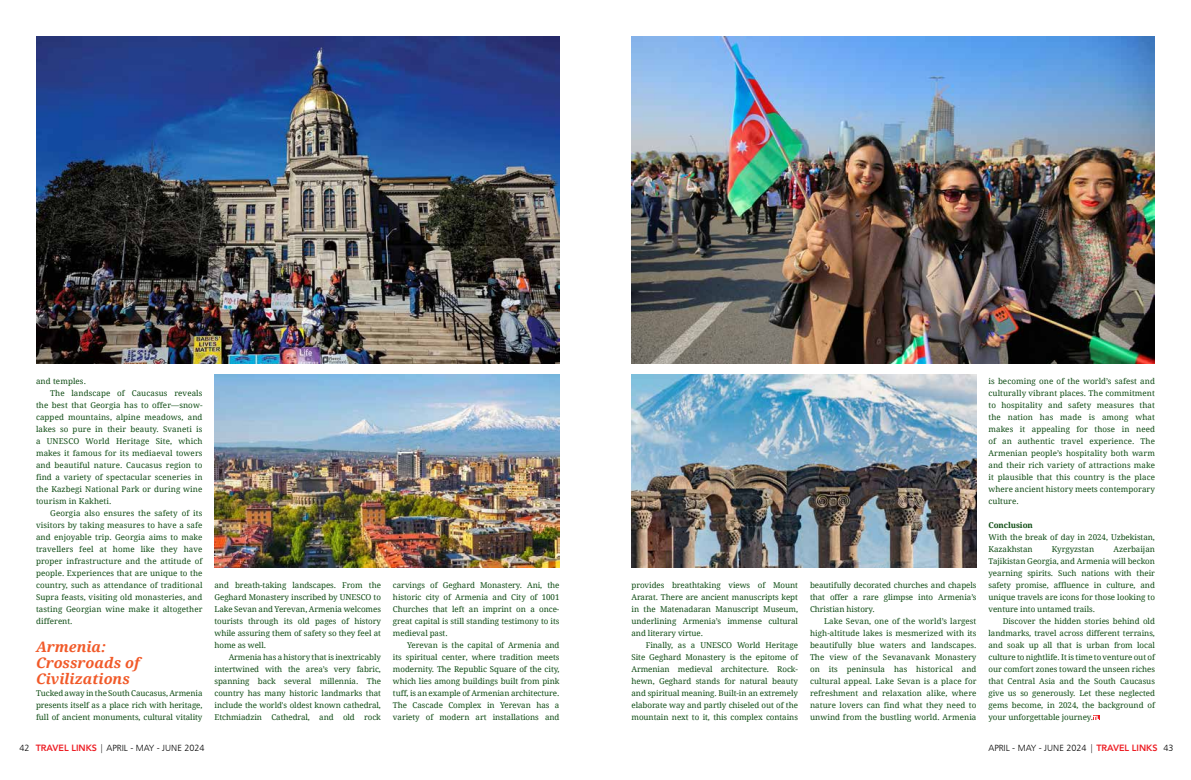
<style>
.page{position:relative;width:1191px;height:780px;background:#fff}
.page>*{position:absolute;margin:0;border:0;box-sizing:border-box;transform-origin:0 0}
.t1{font:italic 700 14.5px/16px "Droid Serif";color:#f15a29}
.t2{font:9px "Humanist 777 BT Light B";color:#000}
.t3{font:8px/12px "Droid Serif";letter-spacing:.01em;color:#104d15;text-align:justify}
.t4{font:700 8px "Droid Serif";letter-spacing:-.005em;color:#104d15}
.s1{font-family:"Avenir LT Std";font-weight:800;color:#ed1d24}
</style>
<div class="page">
<svg style="left:1093px;top:715px;width:6px;height:5px"></svg>
<img style="left:214px;top:374px;width:345px;height:193px">
<img style="left:631px;top:374px;width:345px;height:193px">
<img style="left:36px;top:36px;width:523px;height:327px">
<img style="left:631px;top:36px;width:524px;height:327px">
<p class="t3" style="left:36px;top:375px;width:51px">and temples.</p>
<p class="t3" style="left:50px;top:387px;width:154px">The landscape of Caucasus reveals</p>
<p class="t3" style="left:36px;top:399px;width:168px">the best that Georgia has to offer—snow-</p>
<p class="t3" style="left:36px;top:411px;width:168px">capped mountains, alpine meadows, and</p>
<p class="t3" style="left:36px;top:423px;width:168px">lakes so pure in their beauty. Svaneti is</p>
<p class="t3" style="left:36px;top:435px;width:168px">a UNESCO World Heritage Site, which</p>
<p class="t3" style="left:36px;top:447px;width:168px">makes it famous for its mediaeval towers</p>
<p class="t3" style="left:36px;top:459px;width:168px">and beautiful nature. Caucasus region to</p>
<p class="t3" style="left:36px;top:471px;width:168px">find a variety of spectacular sceneries in</p>
<p class="t3" style="left:36px;top:483px;width:168px">the Kazbegi National Park or during wine</p>
<p class="t3" style="left:36px;top:495px;width:77px">tourism in Kakheti.</p>
<p class="t3" style="left:50px;top:507px;width:154px">Georgia also ensures the safety of its</p>
<p class="t3" style="left:36px;top:519px;width:168px">visitors by taking measures to have a safe</p>
<p class="t3" style="left:36px;top:531px;width:168px">and enjoyable trip. Georgia aims to make</p>
<p class="t3" style="left:36px;top:543px;width:168px">travellers feel at home like they have</p>
<p class="t3" style="left:36px;top:555px;width:168px">proper infrastructure and the attitude of</p>
<p class="t3" style="left:36px;top:567px;width:168px">people. Experiences that are unique to the</p>
<p class="t3" style="left:36px;top:579px;width:168px">country, such as attendance of traditional</p>
<p class="t3" style="left:36px;top:591px;width:168px">Supra feasts, visiting old monasteries, and</p>
<p class="t3" style="left:36px;top:603px;width:168px">tasting Georgian wine make it altogether</p>
<p class="t3" style="left:36px;top:615px;width:38px">different.</p>
<h1 class="t1" style="left:36px;top:639px;width:105px">Armenia:<br>Crossroads of<br>Civilizations</h1>
<p class="t3" style="left:36px;top:687px;width:168px">Tucked away in the South Caucasus, Armenia presents itself as a place rich with heritage, full of ancient monuments, cultural vitality</p>
<p class="t3" style="left:214px;top:579px;width:168px">and breath-taking landscapes. From the Geghard Monastery inscribed by UNESCO to Lake Sevan and Yerevan, Armenia welcomes tourists through its old pages of history while assuring them of safety so they feel at home as well.</p>
<p class="t3" style="left:214px;top:651px;width:168px;text-indent:14px">Armenia has a history that is inextricably intertwined with the area’s very fabric, spanning back several millennia. The country has many historic landmarks that include the world's oldest known cathedral, Etchmiadzin Cathedral, and old rock</p>
<p class="t3" style="left:393px;top:579px;width:168px">carvings of Geghard Monastery. Ani, the historic city of Armenia and City of 1001<br>Churches that left an imprint on a once&shy;great capital is still standing testimony to its medieval past.</p>
<p class="t3" style="left:393px;top:639px;width:168px;text-indent:14px">Yerevan is the capital of Armenia and its spiritual center, where tradition meets modernity. The Republic Square of the city, which lies among buildings built from pink tuff, is an example of Armenian architecture.<br>The Cascade Complex in Yerevan has a variety of modern art installations and</p>
<p class="t3" style="left:631px;top:579px;width:168px">provides breathtaking views of Mount Ararat. There are ancient manuscripts kept in the Matenadaran Manuscript Museum, underlining Armenia’s immense cultural and literary virtue.</p>
<p class="t3" style="left:631px;top:639px;width:168px;text-indent:14px">Finally, as a UNESCO World Heritage Site Geghard Monastery is the epitome of Armenian medieval architecture. Rock&shy;hewn, Geghard stands for natural beauty and spiritual meaning. Built-in an extremely elaborate way and partly chiseled out of the mountain next to it, this complex contains</p>
<p class="t3" style="left:810px;top:579px;width:168px">beautifully decorated churches and chapels that offer a rare glimpse into Armenia’s Christian history.</p>
<p class="t3" style="left:810px;top:615px;width:168px;text-indent:14px">Lake Sevan, one of the world’s largest high-altitude lakes is mesmerized with its beautifully blue waters and landscapes.<br>The view of the Sevanavank Monastery on its peninsula has historical and cultural appeal. Lake Sevan is a place for refreshment and relaxation alike, where nature lovers can find what they need to unwind from the bustling world. Armenia</p>
<p class="t3" style="left:988px;top:375px;width:168px">is becoming one of the world’s safest and culturally vibrant places. The commitment to hospitality and safety measures that the nation has made is among what makes it appealing for those in need of an authentic travel experience. The Armenian people’s hospitality both warm and their rich variety of attractions make it plausible that this country is the place where ancient history meets contemporary culture.</p>
<p class="t4" style="left:988px;top:521px;width:46px">Conclusion</p>
<p class="t3" style="left:988px;top:531px;width:168px">With the break of day in 2024, Uzbekistan,<br>Kazakhstan</p>
<p class="t3" style="left:988px;top:543px;width:168px;text-indent:125px">Azerbaijan Tajikistan Georgia, and Armenia will beckon yearning spirits. Such nations with their safety promise, affluence in culture, and unique travels are icons for those looking to venture into untamed trails.</p>
<p class="t3" style="left:988px;top:615px;width:168px;text-indent:14px">Discover the hidden stories behind old landmarks, travel across different terrains, and soak up all that is urban from local culture to nightlife. It is time to venture out of our comfort zones toward the unseen riches that Central Asia and the South Caucasus give us so generously. Let these neglected gems become, in 2024, the background of your unforgettable journey.</p>
<p class="t3" style="left:1052px;top:543px;width:44px">Kyrgyzstan</p>
<p class="t2" style="left:20px;top:742px;width:187px">42 <span class="s1">TRAVEL LINKS</span> | APRIL - MAY - JUNE 2024</p>
<p class="t2" style="left:988px;top:742px;width:187px">APRIL - MAY - JUNE 2024 | <span class="s1">TRAVEL LINKS</span> 43</p>
</div>
